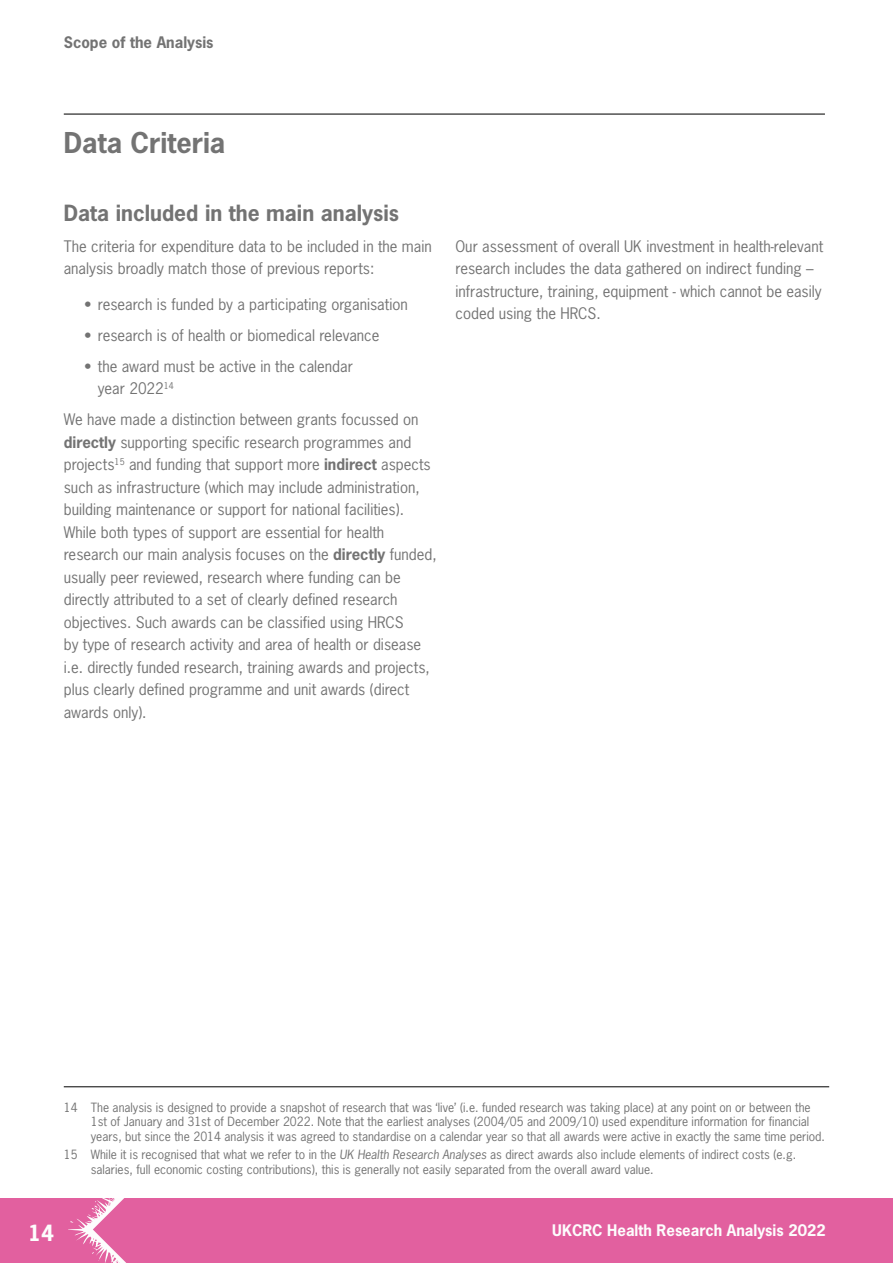
<style>
.page{position:relative;width:893px;height:1263px;background:#fff}
.page>*{position:absolute;margin:0;border:0;box-sizing:border-box;transform-origin:0 0}
.Heading_with_rule{font:700 27px "News Gothic Std";color:#737373}
.Subheading_Span_all{font:700 21px "News Gothic Std";color:#737373}
.t1{font:700 21px "News Gothic Std";color:#fdfdfd}
.Body{font:15px/22.5px "News Gothic Std";color:#737373}
.Body_bullet{font:15px/22.5px "News Gothic Std";color:#737373}
.t2{font:700 15px "News Gothic Std";color:#fdfdfd}
.t3{font:700 15px "News Gothic Std";color:#737373}
.References{font:12px/14.4px "News Gothic Std";color:#737373}
.s1{font-weight:700}
.s2{font-style:italic}
</style>
<div class="page">
<div style="left:0;top:1198px;width:893px;height:65px;background:#e2609f"></div>
<svg style="left:68px;top:1198px;width:58px;height:65px"></svg>
<hr style="left:64px;top:113px;width:761px;height:2px;background:#515150">
<hr style="left:64px;top:1086px;width:765px;height:1px;background:#000">
<p class="t3" style="left:64px;top:32px;width:151px">Scope of the Analysis</p>
<h3 class="Heading_with_rule" style="left:64px;top:125px;width:163px">Data Criteria</h3>
<p class="Subheading_Span_all" style="left:64px;top:199px;width:337px">Data included in the main analysis</p>
<p class="Body" style="left:64px;top:235px;width:369px">The criteria for expenditure data to be included in the main analysis broadly match those of previous reports:</p>
<p class="Body_bullet" style="left:84px;top:293px;width:325px">• research is funded by a participating organisation</p>
<p class="Body_bullet" style="left:84px;top:324px;width:297px">• research is of health or biomedical relevance</p>
<p class="Body_bullet" style="left:98px;top:355px;width:257px;text-indent:-14px">• the award must be active in the calendar year 2022<sup>14</sup></p>
<p class="Body" style="left:64px;top:408px;width:374px">We have made a distinction between grants focussed on <span class="s1">directly</span> supporting specific research programmes and projects<sup>15</sup> and funding that support more <span class="s1">indirect</span> aspects such as infrastructure (which may include administration, building maintenance or support for national facilities).<br>While both types of support are essential for health research our main analysis focuses on the <span class="s1">directly</span> funded, usually peer reviewed, research where funding can be directly attributed to a set of clearly defined research objectives. Such awards can be classified using HRCS<br>by type of research activity and area of health or disease i.e. directly funded research, training awards and projects, plus clearly defined programme and unit awards (direct awards only).</p>
<p class="Body" style="left:455px;top:235px;width:369px">Our assessment of overall UK investment in health-relevant research includes the data gathered on indirect funding – infrastructure, training, equipment - which cannot be easily coded using the HRCS.</p>
<p class="References" style="left:91px;top:1100px;width:736px;text-indent:-27px">14 The analysis is designed to provide a snapshot of research that was ‘live’ (i.e. funded research was taking place) at any point on or between the<br>1st of January and 31st of December 2022. Note that the earliest analyses (2004/05 and 2009/10) used expenditure information for financial years, but since the 2014 analysis it was agreed to standardise on a calendar year so that all awards were active in exactly the same time period.</p>
<p class="References" style="left:91px;top:1147px;width:707px;text-indent:-27px">15 While it is recognised that what we refer to in the <span class="s2">UK Health Research Analyses</span> as direct awards also include elements of indirect costs (e.g. salaries, full economic costing contributions), this is generally not easily separated from the overall award value.</p>
<h2 class="t1" style="left:28px;top:1219px;width:28px">14</h2>
<p class="t2" style="left:552px;top:1220px;width:275px">UKCRC Health Research Analysis 2022</p>
</div>
